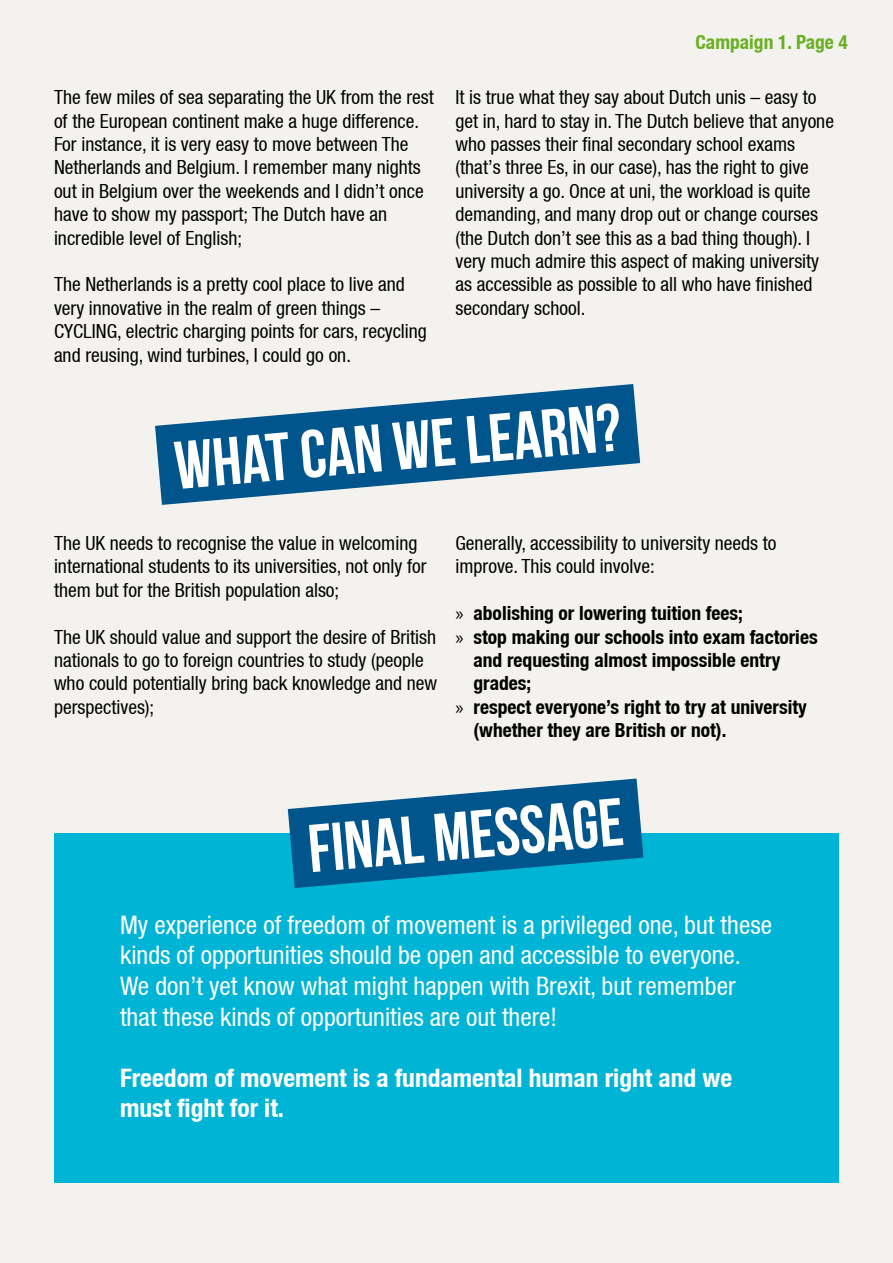
<style>
.page{position:relative;width:893px;height:1263px;background:#f3f2ee}
.page>*{position:absolute;margin:0;border:0;box-sizing:border-box;transform-origin:0 0}
.t1{font:700 67.5px "Bebas Neue";color:#fff}
.t2{font:condensed 25.5px/30.6px "Helvetica Neue LT";color:#fff}
.t3{font:700 condensed 25.5px/30.6px "Helvetica Neue LT";color:#fff}
.t4{font:condensed 19.5px/23.4px "Helvetica Neue LT";color:#000}
.t5{font:700 condensed 19.5px "Helvetica Neue LT";color:#000}
.t6{font:700 condensed 19.5px "Helvetica Neue LT";color:#6ab023}
.s1{font-family:"Myriad Pro";font-weight:400;font-stretch:normal}
</style>
<div class="page">
<div style="left:54px;top:833px;width:785px;height:349px;background:#00b4d5"></div>
<svg style="left:288px;top:778px;width:355px;height:110px"></svg>
<svg style="left:155px;top:384px;width:485px;height:121px;fill:#00558c"></svg>
<p class="t4" style="left:54px;top:85px;width:381px">The few miles of sea separating the UK from the rest of the European continent make a huge difference.<br>For instance, it is very easy to move between The Netherlands and Belgium. I remember many nights out in Belgium over the weekends and I didn’t once have to show my passport; The Dutch have an incredible level of English;</p>
<p class="t4" style="left:54px;top:273px;width:374px">The Netherlands is a pretty cool place to live and very innovative in the realm of green things – CYCLING, electric charging points for cars, recycling and reusing, wind turbines, I could go on.</p>
<p class="t6" style="left:695px;top:30px;width:154px">Campaign 1. Page 4</p>
<p class="t4" style="left:455px;top:85px;width:380px">It is true what they say about Dutch unis – easy to get in, hard to stay in. The Dutch believe that anyone who passes their final secondary school exams (that’s three Es, in our case), has the right to give university a go. Once at uni, the workload is quite demanding, and many drop out or change courses (the Dutch don’t see this as a bad thing though). I very much admire this aspect of making university as accessible as possible to all who have finished secondary school.</p>
<h1 class="t1" style="left:171px;top:429px;width:449px;rotate:-5deg">what can we learn?</h1>
<p class="t4" style="left:54px;top:531px;width:374px">The UK needs to recognise the value in welcoming international students to its universities, not only for them but for the British population also;</p>
<p class="t4" style="left:54px;top:625px;width:385px">The UK should value and support the desire of British nationals to go to foreign countries to study (people who could potentially bring back knowledge and new perspectives);</p>
<p class="t4" style="left:455px;top:531px;width:323px">Generally, accessibility to university needs to improve. This could involve:</p>
<p class="t5" style="left:455px;top:601px;width:289px"><span class="s1">»</span> abolishing or lowering tuition fees;</p>
<p class="t5" style="left:455px;top:625px;width:364px"><span class="s1">»</span> stop making our schools into exam factories</p>
<p class="t5" style="left:473px;top:648px;width:308px">and requesting almost impossible entry</p>
<p class="t5" style="left:473px;top:672px;width:59px">grades;</p>
<p class="t5" style="left:455px;top:695px;width:353px"><span class="s1">»</span> respect everyone’s right to try at university</p>
<p class="t5" style="left:473px;top:718px;width:254px">(whether they are British or not).</p>
<h1 class="t1" style="left:305px;top:812px;width:318px;rotate:-5deg">final message</h1>
<p class="t2" style="left:120px;top:909px;width:653px">My experience of freedom of movement is a privileged one, but these kinds of opportunities should be open and accessible to everyone.<br>We don’t yet know what might happen with Brexit, but remember that these kinds of opportunities are out there!</p>
<h2 class="t3" style="left:120px;top:1062px;width:614px">Freedom of movement is a fundamental human right and we must fight for it.</h2>
</div>
